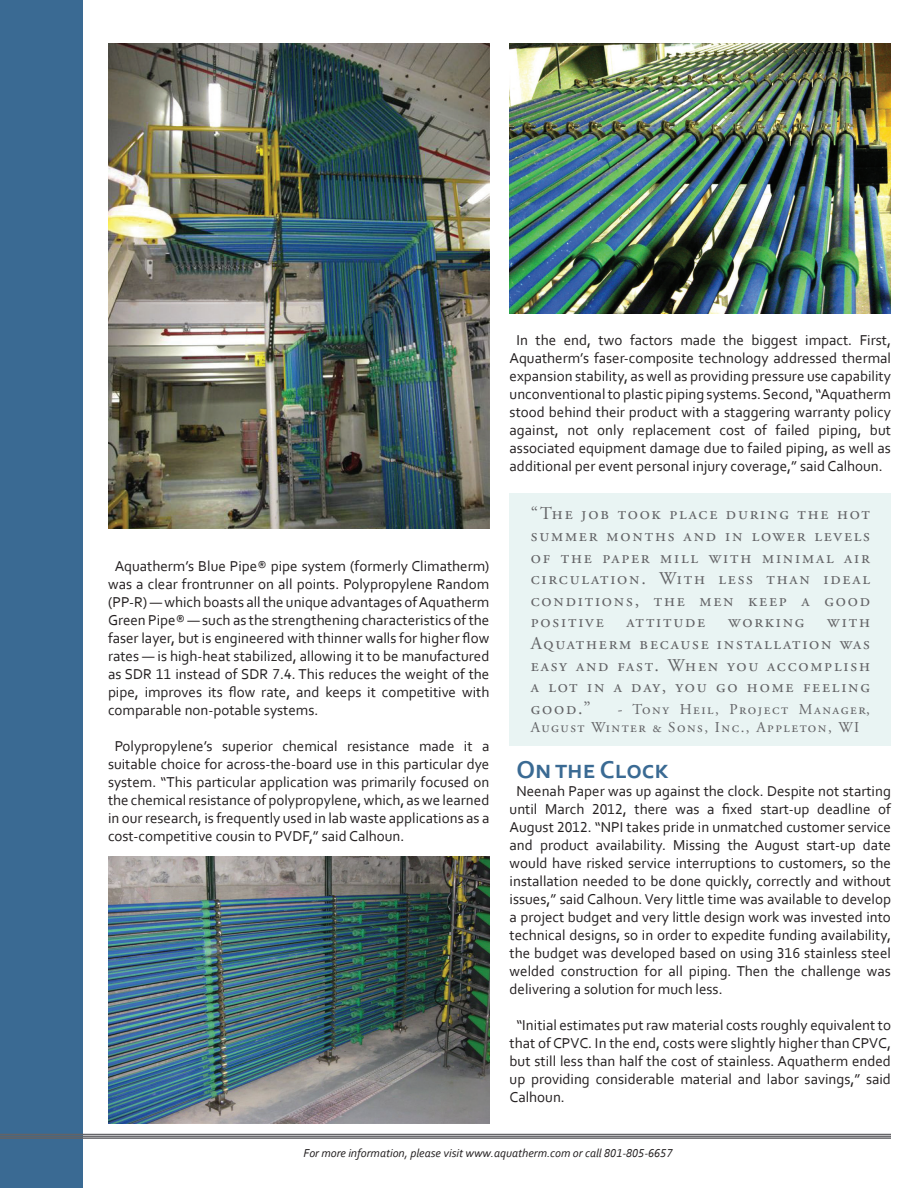
<style>
.page{position:relative;width:918px;height:1188px;background:#fff}
.page>*{position:absolute;margin:0;border:0;box-sizing:border-box;transform-origin:0 0}
.t1{font:700 25.5px "Corbel";color:#3a6a93}
.t2{font:18px/21.6px "Adobe Garamond Pro";letter-spacing:.1em;color:#636366;text-align:justify}
.t3{font:15px/18px "Corbel";color:#231f20;text-align:justify}
.t4{font:15px/18px "Adobe Garamond Pro";letter-spacing:.1em;color:#636366}
.t5{font:italic 12px "Corbel";color:#231f20}
</style>
<div class="page">
<div style="left:0;top:0;width:83px;height:1188px;background:#3a6a93"></div>
<hr style="left:917px;top:0;width:1px;height:1188px;background:#3a6a93">
<hr style="left:0;top:1134px;width:891px;height:1px;background:#636366">
<hr style="left:0;top:1136px;width:891px;height:1px;background:#636366">
<hr style="left:0;top:1138px;width:891px;height:1px;background:#636366">
<div style="left:510px;top:493px;width:381px;height:253px;background:#e9f4f3"></div>
<img style="left:108px;top:856px;width:381px;height:267px">
<img style="left:510px;top:43px;width:381px;height:271px">
<img style="left:108px;top:43px;width:381px;height:485px">
<p class="t3" style="left:108px;top:556px;width:383px;text-indent:7px">Aquatherm’s Blue Pipe® pipe system (formerly Climatherm) was a clear frontrunner on all points. Polypropylene Random (PP-R) — which boasts all the unique advantages of Aquatherm Green Pipe® — such as the strengthening characteristics of the faser layer, but is engineered with thinner walls for higher flow rates — is high-heat stabilized, allowing it to be manufactured as SDR 11 instead of SDR 7.4. This reduces the weight of the pipe, improves its flow rate, and keeps it competitive with comparable non-potable systems.</p>
<p class="t3" style="left:108px;top:736px;width:383px;text-indent:7px">Polypropylene’s superior chemical resistance made it a suitable choice for across-the-board use in this particular dye system. “This particular application was primarily focused on the chemical resistance of polypropylene, which, as we learned in our research, is frequently used in lab waste applications as a cost-competitive cousin to PVDF,” said Calhoun.</p>
<p class="t3" style="left:510px;top:330px;width:383px;text-align:center">In the end, two factors made the biggest impact. First, Aquatherm’s faser-composite technology addressed thermal expansion stability, as well as providing pressure use capability unconventional to plastic piping systems. Second, “Aquatherm stood behind their product with a staggering warranty policy against, not only replacement cost of failed piping, but associated equipment damage due to failed piping, as well as additional per event personal injury coverage,” said Calhoun.</p>
<p class="t2" style="left:531px;top:504px;width:341px">“The job took place during the hot summer months and in lower levels of the paper mill with minimal air circulation. With less than ideal conditions, the men keep a good positive</p>
<p class="t2" style="left:531px;top:612px;width:341px;text-indent:296px">with Aquatherm because installation was easy and fast. When you accomplish a lot in a day, you go home feeling good.”</p>
<p class="t2" style="left:627px;top:612px;width:80px">attitude</p>
<p class="t2" style="left:728px;top:612px;width:78px">working</p>
<p class="t4" style="left:531px;top:701px;width:341px;text-indent:87px">- Tony Heil, Project Manager,<br>August Winter &amp; Sons, Inc., Appleton, WI</p>
<h1 class="t1" style="left:516px;top:754px;width:154px">On the Clock</h1>
<p class="t3" style="left:510px;top:782px;width:383px;text-indent:7px">Neenah Paper was up against the clock. Despite not starting until March 2012, there was a fixed start-up deadline of August 2012. “NPI takes pride in unmatched customer service and product availability. Missing the August start-up date would have risked service interruptions to customers, so the installation needed to be done quickly, correctly and without issues,” said Calhoun. Very little time was available to develop a project budget and very little design work was invested into technical designs, so in order to expedite funding availability, the budget was developed based on using 316 stainless steel welded construction for all piping. Then the challenge was delivering a solution for much less.</p>
<p class="t3" style="left:510px;top:1016px;width:383px;text-indent:7px">“Initial estimates put raw material costs roughly equivalent to that of CPVC. In the end, costs were slightly higher than CPVC, but still less than half the cost of stainless. Aquatherm ended up providing considerable material and labor savings,” said Calhoun.</p>
<p class="t5" style="left:304px;top:1145px;width:370px">For more information, please visit www.aquatherm.com or call 801-805-6657</p>
</div>
